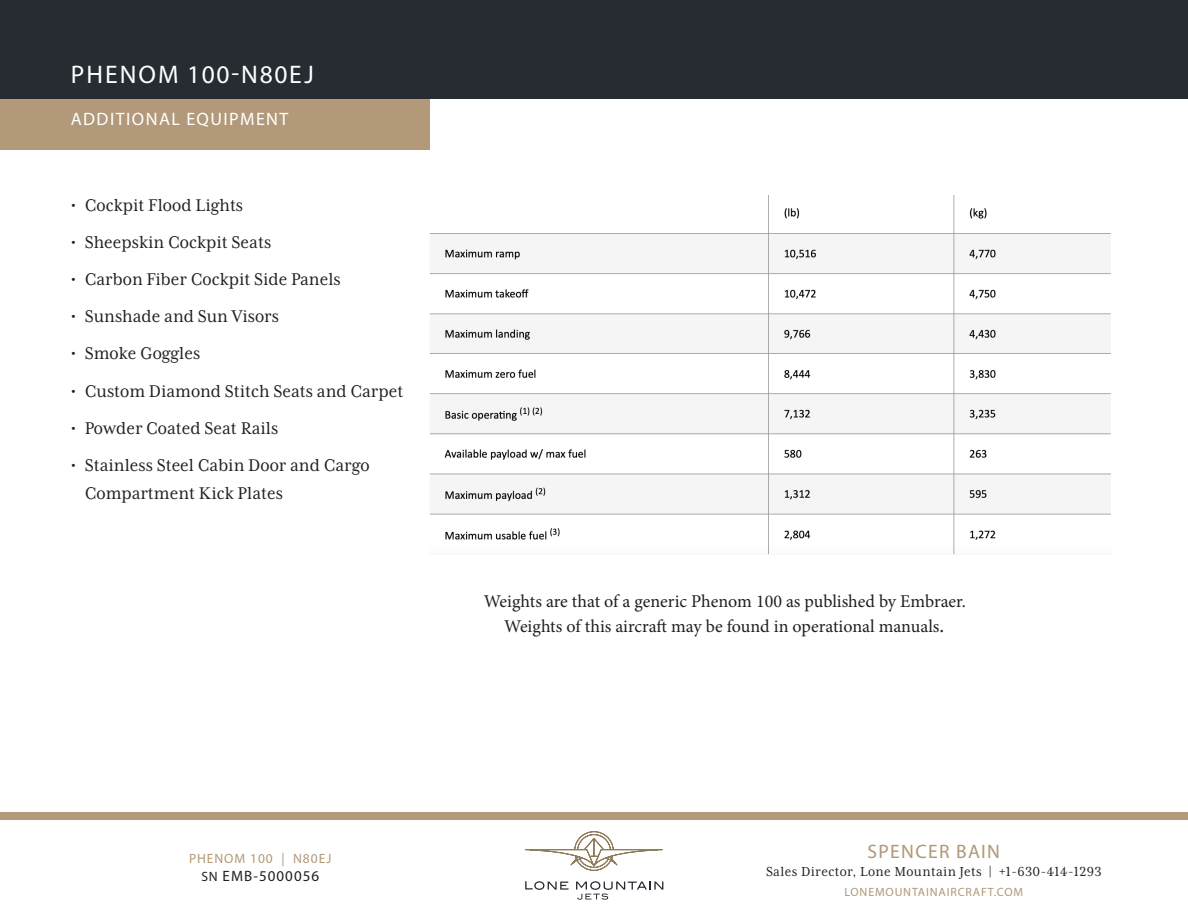
<style>
.page{position:relative;width:1188px;height:918px;background:#fff}
.page>*{position:absolute;margin:0;border:0;box-sizing:border-box;transform-origin:0 0}
.Aircraft_Model_page{font:25.5px "Myriad Pro";letter-spacing:.08em;color:#fff}
.t1{font:19.5px/28.5px "Mrs Eaves XL Serif Nar OT";color:#231f20}
.Sales_Name{font:19.5px "Myriad Pro";letter-spacing:.07em;color:#b09879}
.t2{font:18px "Minion Pro";letter-spacing:-.005em;color:#231f20}
.White_text_page_subh{font:18px "Myriad Pro";letter-spacing:.08em;color:#fff}
.Sales_Contact_info{font:15px "Mrs Eaves XL Serif Nar OT";letter-spacing:.025em;color:#231f20}
.t3{font:15px "Myriad Pro";letter-spacing:.07em;color:#231f20}
.t4{font:13.5px "Myriad Pro";letter-spacing:.07em;color:#b19979}
.Gold_head{font:12px "Myriad Pro";letter-spacing:.07em;color:#b09879}
.s1{font-size:21px}
.s2{font-size:13.5px}
</style>
<div class="page">
<div style="left:0;top:98px;width:430px;height:52px;background:#b19979"></div>
<div style="left:0;top:812px;width:1188px;height:8px;background:#b19979"></div>
<svg style="left:525px;top:881px;width:44px;height:9px"></svg>
<svg style="left:576px;top:881px;width:87px;height:19px"></svg>
<svg style="left:525px;top:831px;width:138px;height:40px"></svg>
<div style="left:0;top:0;width:1188px;height:98px;background:#262c31"></div>
<img style="left:430px;top:195px;width:681px;height:359px">
<p class="Aircraft_Model_page" style="left:71px;top:59px;width:244px">PHENOM 100-N80EJ</p>
<p class="White_text_page_subh" style="left:71px;top:108px;width:219px">ADDITIONAL EQUIPMENT</p>
<p class="t1" style="left:71px;top:191px;width:173px">• Cockpit Flood Lights</p>
<p class="t1" style="left:71px;top:228px;width:201px">• Sheepskin Cockpit Seats</p>
<p class="t1" style="left:71px;top:265px;width:271px">• Carbon Fiber Cockpit Side Panels</p>
<p class="t1" style="left:71px;top:302px;width:209px">• Sunshade and Sun Visors</p>
<p class="t1" style="left:71px;top:339px;width:131px">• Smoke Goggles</p>
<p class="t1" style="left:71px;top:377px;width:334px">• Custom Diamond Stitch Seats and Carpet</p>
<p class="t1" style="left:71px;top:414px;width:209px">• Powder Coated Seat Rails</p>
<p class="t1" style="left:85px;top:451px;width:286px;text-indent:-14px">• Stainless Steel Cabin Door and Cargo<br>Compartment Kick Plates</p>
<p class="t2" style="left:484px;top:589px;width:484px">Weights are that of a generic Phenom 100 as published by Embraer.</p>
<p class="t2" style="left:504px;top:614px;width:442px">Weights of this aircraft may be found in operational manuals<span class="s1">.</span></p>
<p class="t4" style="left:189px;top:850px;width:144px">PHENOM 100 | N80EJ</p>
<p class="t3" style="left:201px;top:867px;width:119px"><span class="s2">SN</span> EMB-5000056</p>
<p class="Sales_Name" style="left:868px;top:840px;width:134px">SPENCER BAIN</p>
<p class="Sales_Contact_info" style="left:766px;top:864px;width:337px">Sales Director, Lone Mountain Jets | +1-630-414-1293</p>
<p class="Gold_head" style="left:844px;top:884px;width:180px">LONEMOUNTAINAIRCRAFT.COM</p>
</div>
